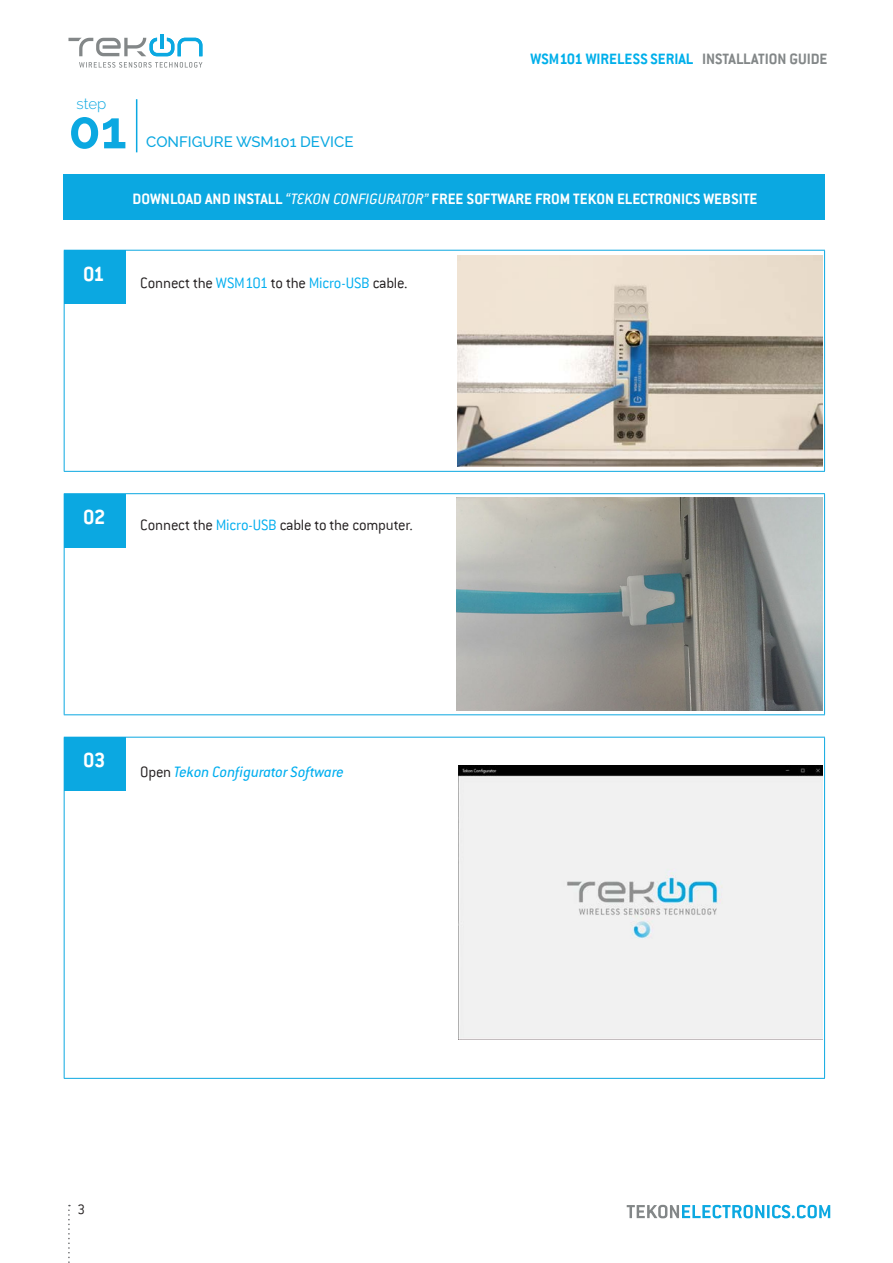
<style>
.page{position:relative;width:893px;height:1263px;background:#fff}
.page>*{position:absolute;margin:0;border:0;box-sizing:border-box;transform-origin:0 0}
.t1{font:700 52.5px "Raleway";color:#0ba8e1}
.t2{font:700 22.5px "Conduit ITC";color:#fff}
.textos{font:700 16.5px "Conduit ITC Pro";color:#fff}
.textos-2{font:300 16.5px "Conduit ITC";letter-spacing:-.015em;color:#231f20}
.t3{font:700 16.5px "Conduit ITC";color:#00afea}
.textos-3{font:italic 16.5px "Conduit ITC Pro";color:#00aeef}
.t4{font:500 15px "Raleway";color:#0ba8e1}
.t5{font:300 15px "Raleway";color:#0ba8e1}
.t6{font:300 15px "Conduit ITC";color:#231f20}
.s1{color:#838788}
.s2{font-weight:400;font-style:italic}
.s3{color:#00aeef}
.s4{font-family:"Conduit ITC";font-weight:300;font-style:normal;color:#231f20}
</style>
<div class="page">
<hr style="left:136px;top:99px;width:1px;height:53px;background:#0ba8e1">
<svg style="left:627px;top:1205px;width:203px;height:13px"></svg>
<svg style="left:68px;top:1205px;width:2px;height:58px"></svg>
<svg style="left:68px;top:34px;width:134px;height:22px"></svg>
<svg style="left:79px;top:62px;width:123px;height:6px"></svg>
<hr style="left:64px;top:250px;width:761px;height:1px;background:#0ba8e1">
<hr style="left:64px;top:251px;width:1px;height:220px;background:#0ba8e1">
<hr style="left:824px;top:251px;width:1px;height:220px;background:#0ba8e1">
<hr style="left:64px;top:471px;width:761px;height:1px;background:#0ba8e1">
<hr style="left:64px;top:493px;width:761px;height:1px;background:#0ba8e1">
<hr style="left:64px;top:494px;width:1px;height:220px;background:#0ba8e1">
<hr style="left:824px;top:494px;width:1px;height:220px;background:#0ba8e1">
<hr style="left:64px;top:714px;width:761px;height:1px;background:#0ba8e1">
<hr style="left:64px;top:737px;width:761px;height:1px;background:#0ba8e1">
<hr style="left:64px;top:737px;width:1px;height:341px;background:#0ba8e1">
<hr style="left:824px;top:737px;width:1px;height:341px;background:#0ba8e1">
<hr style="left:64px;top:1078px;width:761px;height:1px;background:#0ba8e1">
<div style="left:64px;top:174px;width:761px;height:46px;background:#0ba8e1"></div>
<div style="left:64px;top:251px;width:62px;height:53px;background:#0ba8e1"></div>
<div style="left:64px;top:494px;width:62px;height:53px;background:#0ba8e1"></div>
<img style="left:458px;top:766px;width:364px;height:273px">
<div style="left:64px;top:737px;width:62px;height:53px;background:#0ba8e1"></div>
<img style="left:457px;top:255px;width:366px;height:212px">
<img style="left:457px;top:498px;width:365px;height:213px">
<p class="t5" style="left:77px;top:95px;width:31px">step</p>
<h1 class="t1" style="left:68px;top:100px;width:60px">01</h1>
<p class="t4" style="left:146px;top:133px;width:209px">CONFIGURE WSM101 DEVICE</p>
<p class="t3" style="left:531px;top:49px;width:298px">WSM101 WIRELESS SERIAL <span class="s1">INSTALLATION GUIDE</span></p>
<p class="textos" style="left:132px;top:189px;width:627px">DOWNLOAD AND INSTALL <span class="s2">“TEKON CONFIGURATOR”</span> FREE SOFTWARE FROM TEKON ELECTRONICS WEBSITE</p>
<p class="t2" style="left:83px;top:261px;width:23px">01</p>
<p class="textos-2" style="left:140px;top:274px;width:269px">Connect the <span class="s3">WSM101</span> to the <span class="s3">Micro-USB</span> cable.</p>
<p class="t2" style="left:83px;top:504px;width:24px">02</p>
<p class="textos-2" style="left:140px;top:515px;width:274px">Connect the <span class="s3">Micro-USB</span> cable to the computer.</p>
<p class="t2" style="left:83px;top:747px;width:24px">03</p>
<p class="textos-3" style="left:140px;top:762px;width:205px"><span class="s4">Open</span> Tekon Configurator Software</p>
<p class="t6" style="left:77px;top:1201px;width:9px">3</p>
</div>
